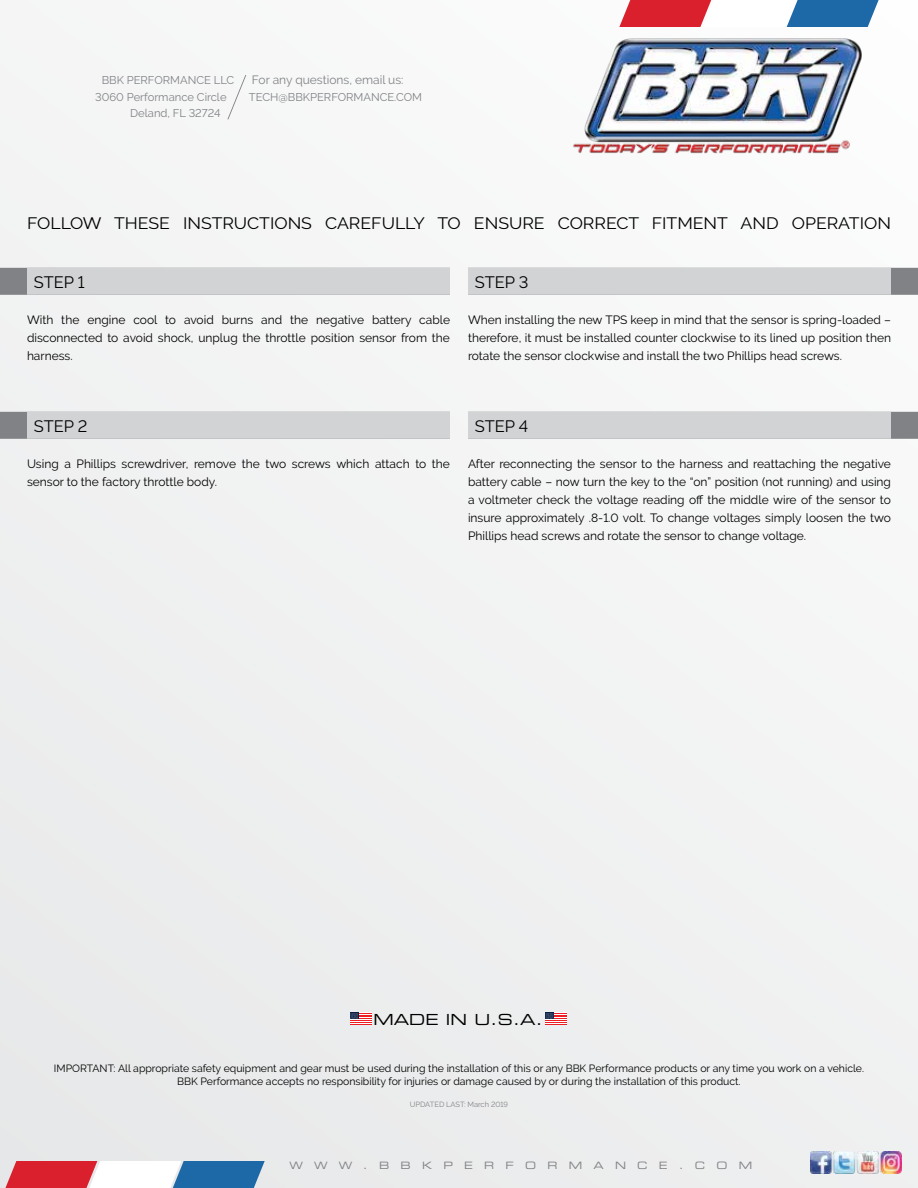
<style>
.page{position:relative;width:918px;height:1188px;background:#f1f2f3}
.page>*{position:absolute;margin:0;border:0;box-sizing:border-box;transform-origin:0 0}
.t1{font:16.5px "Raleway";color:#000;scale:1.07 1}
.t2{font:16.5px "Raleway";color:#000}
.t3{font:15.3px "Eurostile Extended Two";color:#000}
.t4{font:12px/18px "Raleway";color:#000;text-align:justify}
.t5{font:12px "Raleway";color:#808285}
.t6{font:11.25px "Raleway";color:#808285}
.t7{font:10.5px/12.6px "Raleway";color:#000;text-align:center}
.t8{font:10.2px "Eurostile Extended Two";letter-spacing:1.11em;color:#808285}
.t9{font:7.5px "Raleway";color:#808285}
</style>
<div class="page">
<svg style="left:619px;top:0;width:265px;height:27px"></svg>
<svg style="left:0;top:1161px;width:265px;height:27px"></svg>
<img style="left:573px;top:37px;width:290px;height:117px">
<svg style="left:227px;top:75px;width:19px;height:45px"></svg>
<svg style="left:545px;top:1013px;width:22px;height:12px"></svg>
<svg style="left:350px;top:1013px;width:21px;height:12px"></svg>
<img style="left:810px;top:1152px;width:92px;height:21px">
<div style="left:0;top:268px;width:450px;height:27px;background:#808285"></div>
<div style="left:27px;top:268px;width:423px;height:27px;background:#d1d3d4"></div>
<div style="left:0;top:412px;width:450px;height:27px;background:#808285"></div>
<div style="left:27px;top:412px;width:423px;height:27px;background:#d1d3d4"></div>
<div style="left:468px;top:268px;width:450px;height:27px;background:#808285"></div>
<div style="left:468px;top:268px;width:423px;height:27px;background:#d1d3d4"></div>
<div style="left:468px;top:412px;width:450px;height:27px;background:#808285"></div>
<div style="left:468px;top:412px;width:423px;height:27px;background:#d1d3d4"></div>
<p class="t6" style="left:102px;top:74px;width:134px">BBK PERFORMANCE LLC</p>
<p class="t6" style="left:95px;top:90px;width:133px">3060 Performance Circle</p>
<p class="t6" style="left:130px;top:107px;width:92px">Deland, FL 32724</p>
<p class="t5" style="left:252px;top:73px;width:153px">For any questions, email us:</p>
<p class="t6" style="left:249px;top:90px;width:175px">TECH@BBKPERFORMANCE.COM</p>
<h1 class="t1" style="left:27px;top:214px;width:809px">FOLLOW THESE INSTRUCTIONS CAREFULLY TO ENSURE CORRECT FITMENT AND OPERATION</h1>
<h1 class="t2" style="left:34px;top:273px;width:52px">STEP 1</h1>
<p class="t4" style="left:27px;top:311px;width:425px">With the engine cool to avoid burns and the negative battery cable disconnected to avoid shock, unplug the throttle position sensor from the harness.</p>
<h1 class="t2" style="left:475px;top:273px;width:55px">STEP 3</h1>
<p class="t4" style="left:468px;top:311px;width:425px">When installing the new TPS keep in mind that the sensor is spring-loaded – therefore, it must be installed counter clockwise to its lined up position then rotate the sensor clockwise and install the two Phillips head screws.</p>
<h1 class="t2" style="left:34px;top:417px;width:55px">STEP 2</h1>
<p class="t4" style="left:27px;top:455px;width:425px">Using a Phillips screwdriver, remove the two screws which attach to the sensor to the factory throttle body.</p>
<h1 class="t2" style="left:475px;top:417px;width:55px">STEP 4</h1>
<p class="t4" style="left:468px;top:455px;width:425px">After reconnecting the sensor to the harness and reattaching the negative battery cable – now turn the key to the “on” position (not running) and using a voltmeter check the voltage reading off the middle wire of the sensor to insure approximately .8-1.0 volt. To change voltages simply loosen the two Phillips head screws and rotate the sensor to change voltage.</p>
<p class="t3" style="left:373px;top:1009px;width:171px">MADE IN U.S.A.</p>
<p class="t7" style="left:54px;top:1062px;width:812px">IMPORTANT: All appropriate safety equipment and gear must be used during the installation of this or any BBK Performance products or any time you work on a vehicle.<br>BBK Performance accepts no responsibility for injuries or damage caused by or during the installation of this product.</p>
<p class="t9" style="left:410px;top:1100px;width:100px">UPDATED LAST: March 2019</p>
<p class="t8" style="left:289px;top:1158px;width:464px">WWW.BBKPERFORMANCE.COM</p>
</div>
